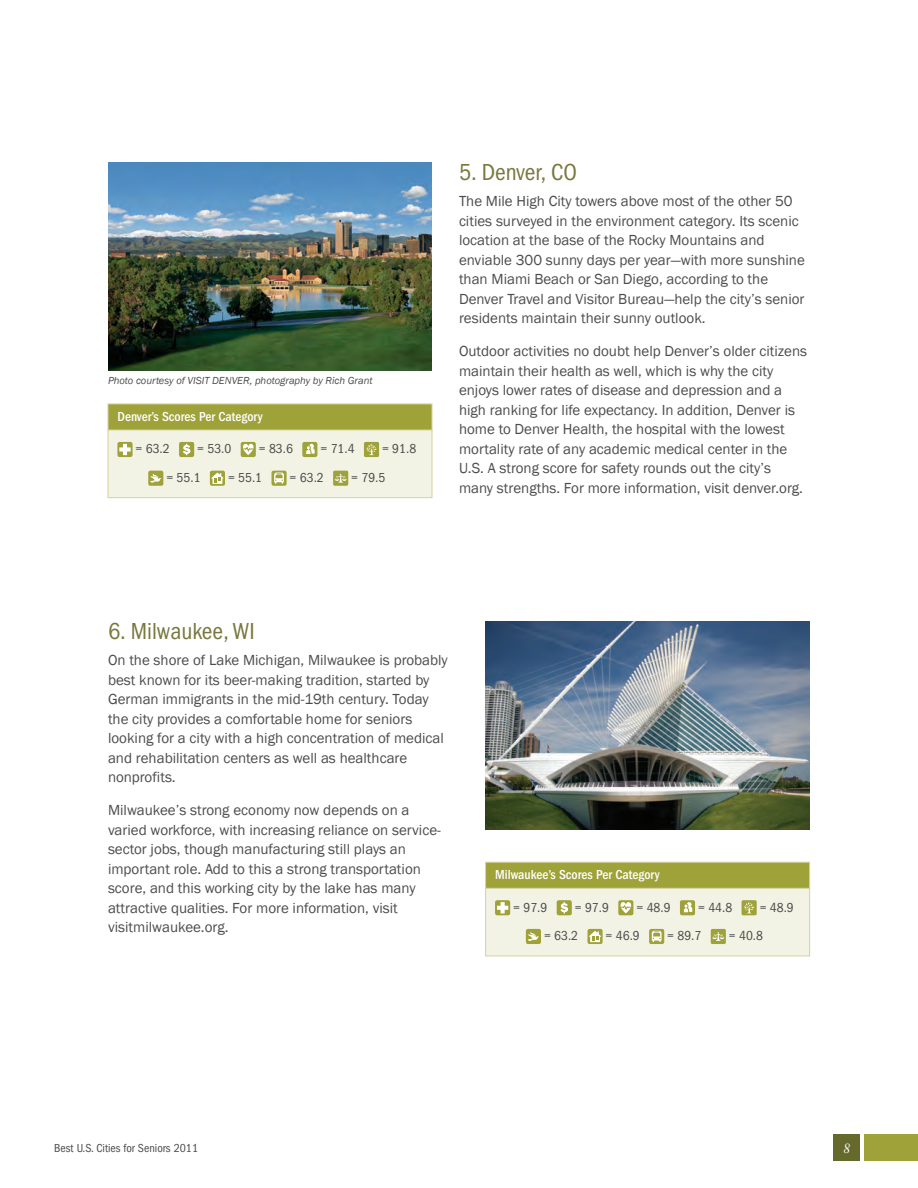
<style>
.page{position:relative;width:918px;height:1188px;background:#fff}
.page>*{position:absolute;margin:0;border:0;box-sizing:border-box;transform-origin:0 0}
.t1{font:condensed 24px "Franklin Gothic";color:#78783f}
.t2{font:15px/19.5px "Franklin Gothic";color:#4b4c4d}
.t3{font:condensed 13.5px "Franklin Gothic";color:#4b4c4d}
.t4{font:500 condensed 13.5px "Franklin Gothic";color:#fff}
.t5{font:italic 13.5px "Sabon";color:#fff}
.t6{font:condensed 12px "Franklin Gothic";color:#4b4c4d}
.t7{font:italic 10.5px "Franklin Gothic";color:#4b4c4d}
</style>
<div class="page">
<div style="left:864px;top:1134px;width:54px;height:27px;background:#9fa139"></div>
<div style="left:833px;top:1134px;width:27px;height:27px;background:#66692c"></div>
<div style="left:108px;top:404px;width:324px;height:27px;background:#9fa139;border:1px solid #d4d3a0"></div>
<div style="left:108px;top:430px;width:324px;height:68px;background:#f2f3e4;border:1px solid #d4d3a0"></div>
<img style="left:108px;top:162px;width:324px;height:209px">
<div style="left:179px;top:442px;width:15px;height:15px;background:#9fa139;border-radius:2px"></div>
<svg style="left:183px;top:444px;width:7px;height:11px"></svg>
<div style="left:241px;top:442px;width:15px;height:15px;background:#9fa139;border-radius:2px"></div>
<svg style="left:243px;top:444px;width:11px;height:11px"></svg>
<svg style="left:117px;top:442px;width:16px;height:15px"></svg>
<svg style="left:119px;top:444px;width:12px;height:11px"></svg>
<div style="left:302px;top:442px;width:15px;height:15px;background:#9fa139;border-radius:2px"></div>
<svg style="left:305px;top:444px;width:10px;height:10px"></svg>
<div style="left:148px;top:471px;width:15px;height:15px;background:#9fa139;border-radius:2px"></div>
<svg style="left:150px;top:473px;width:11px;height:10px"></svg>
<div style="left:272px;top:471px;width:15px;height:15px;background:#9fa139;border-radius:2px"></div>
<svg style="left:274px;top:473px;width:10px;height:11px"></svg>
<div style="left:210px;top:471px;width:15px;height:15px;background:#9fa139;border-radius:2px"></div>
<svg style="left:211px;top:473px;width:13px;height:11px"></svg>
<img style="left:485px;top:621px;width:324px;height:209px">
<div style="left:485px;top:862px;width:325px;height:27px;background:#9fa139;border:1px solid #d4d3a0"></div>
<div style="left:485px;top:888px;width:325px;height:68px;background:#f2f3e4;border:1px solid #d4d3a0"></div>
<div style="left:557px;top:900px;width:15px;height:15px;background:#9fa139;border-radius:2px"></div>
<svg style="left:560px;top:902px;width:8px;height:11px"></svg>
<div style="left:618px;top:900px;width:15px;height:15px;background:#9fa139;border-radius:2px"></div>
<svg style="left:620px;top:902px;width:12px;height:11px"></svg>
<svg style="left:495px;top:900px;width:15px;height:15px"></svg>
<svg style="left:497px;top:902px;width:11px;height:11px"></svg>
<div style="left:680px;top:900px;width:15px;height:15px;background:#9fa139;border-radius:2px"></div>
<svg style="left:683px;top:902px;width:9px;height:11px"></svg>
<div style="left:526px;top:929px;width:15px;height:15px;background:#9fa139;border-radius:2px"></div>
<svg style="left:528px;top:932px;width:11px;height:9px"></svg>
<svg style="left:649px;top:929px;width:15px;height:15px"></svg>
<svg style="left:652px;top:931px;width:10px;height:11px"></svg>
<svg style="left:588px;top:929px;width:15px;height:15px"></svg>
<svg style="left:589px;top:931px;width:12px;height:11px"></svg>
<div style="left:364px;top:442px;width:15px;height:15px;background:#9fa139;border-radius:2px"></div>
<svg style="left:366px;top:444px;width:11px;height:11px"></svg>
<div style="left:742px;top:900px;width:15px;height:15px;background:#9fa139;border-radius:2px"></div>
<svg style="left:744px;top:902px;width:10px;height:11px"></svg>
<div style="left:333px;top:471px;width:15px;height:15px;background:#9fa139;border-radius:2px"></div>
<svg style="left:335px;top:474px;width:12px;height:9px"></svg>
<div style="left:711px;top:929px;width:15px;height:15px;background:#9fa139;border-radius:2px"></div>
<svg style="left:712px;top:932px;width:12px;height:9px"></svg>
<p class="t7" style="left:108px;top:374px;width:266px">Photo courtesy of VISIT DENVER, photography by Rich Grant</p>
<p class="t4" style="left:117px;top:409px;width:147px">Denver’s Scores Per Category</p>
<p class="t3" style="left:136px;top:441px;width:36px">= 63.2</p>
<p class="t3" style="left:197px;top:441px;width:36px">= 53.0</p>
<p class="t3" style="left:259px;top:441px;width:36px">= 83.6</p>
<p class="t3" style="left:320px;top:441px;width:36px">= 71.4</p>
<p class="t3" style="left:382px;top:441px;width:36px">= 91.8</p>
<p class="t3" style="left:166px;top:470px;width:36px">= 55.1</p>
<p class="t3" style="left:228px;top:470px;width:36px">= 55.1</p>
<p class="t3" style="left:290px;top:470px;width:36px">= 63.2</p>
<p class="t3" style="left:351px;top:470px;width:36px">= 79.5</p>
<p class="t1" style="left:459px;top:159px;width:119px">5. Denver, CO</p>
<p class="t2" style="left:459px;top:192px;width:347px">The Mile High City towers above most of the other 50 cities surveyed in the environment category. Its scenic location at the base of the Rocky Mountains and enviable 300 sunny days per year—with more sunshine than Miami Beach or San Diego, according to the Denver Travel and Visitor Bureau—help the city’s senior residents maintain their sunny outlook.</p>
<p class="t2" style="left:459px;top:342px;width:350px">Outdoor activities no doubt help Denver’s older citizens maintain their health as well, which is why the city enjoys lower rates of disease and depression and a high ranking for life expectancy. In addition, Denver is home to Denver Health, the hospital with the lowest mortality rate of any academic medical center in the U.S. A strong score for safety rounds out the city’s many strengths. For more information, visit denver.org.</p>
<p class="t1" style="left:108px;top:618px;width:148px">6. Milwaukee, WI</p>
<p class="t2" style="left:108px;top:651px;width:341px">On the shore of Lake Michigan, Milwaukee is probably best known for its beer-making tradition, started by German immigrants in the mid-19th century. Today the city provides a comfortable home for seniors looking for a city with a high concentration of medical and rehabilitation centers as well as healthcare nonprofits.</p>
<p class="t2" style="left:108px;top:801px;width:334px">Milwaukee’s strong economy now depends on a varied workforce, with increasing reliance on service&shy;sector jobs, though manufacturing still plays an important role. Add to this a strong transportation score, and this working city by the lake has many attractive qualities. For more information, visit visitmilwaukee.org.</p>
<p class="t4" style="left:495px;top:867px;width:166px">Milwaukee’s Scores Per Category</p>
<p class="t3" style="left:513px;top:899px;width:36px">= 97.9</p>
<p class="t3" style="left:575px;top:899px;width:36px">= 97.9</p>
<p class="t3" style="left:636px;top:899px;width:36px">= 48.9</p>
<p class="t3" style="left:698px;top:899px;width:36px">= 44.8</p>
<p class="t3" style="left:760px;top:899px;width:36px">= 48.9</p>
<p class="t3" style="left:544px;top:928px;width:36px">= 63.2</p>
<p class="t3" style="left:606px;top:928px;width:36px">= 46.9</p>
<p class="t3" style="left:667px;top:928px;width:36px">= 89.7</p>
<p class="t3" style="left:729px;top:928px;width:36px">= 40.8</p>
<p class="t6" style="left:54px;top:1141px;width:145px">Best U.S. Cities for Seniors 2011</p>
<p class="t5" style="left:843px;top:1140px;width:9px">8</p>
</div>
